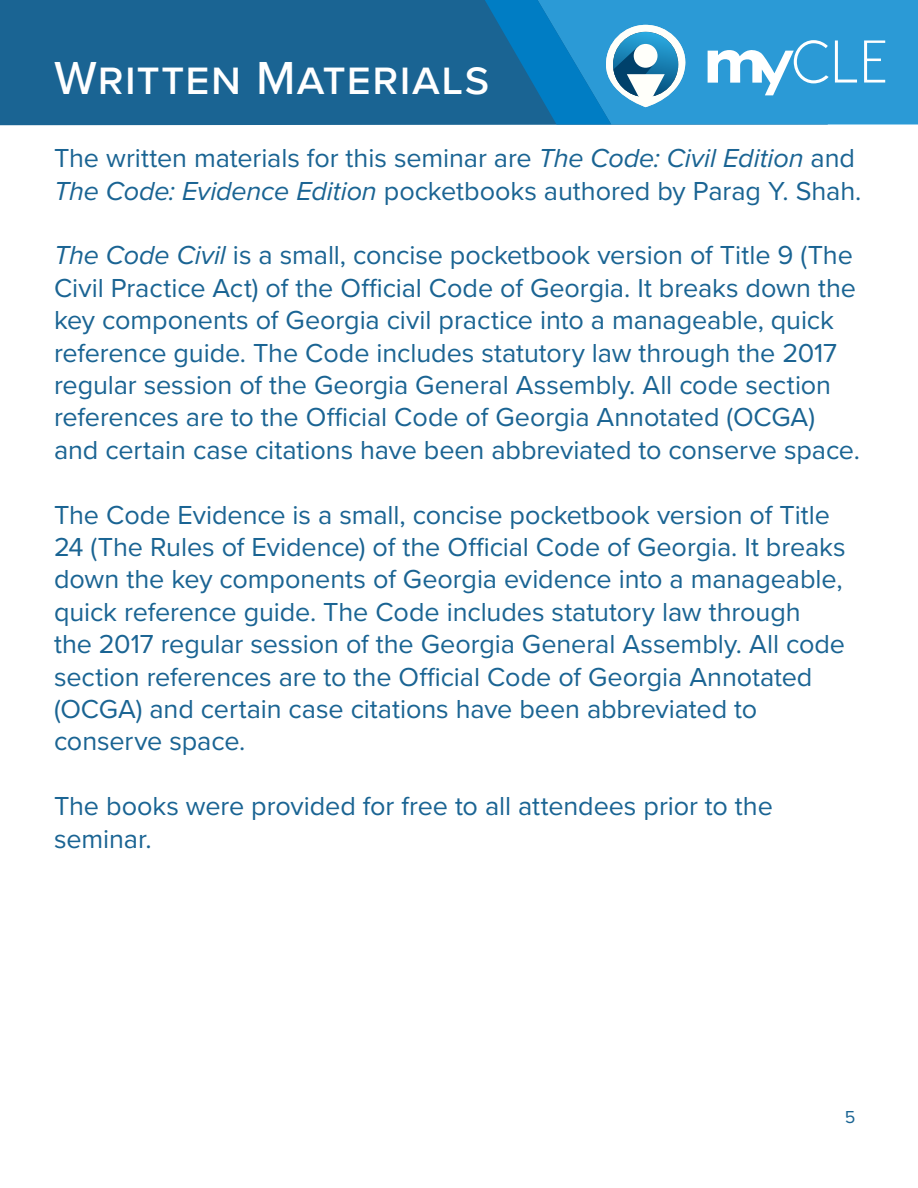
<style>
.page{position:relative;width:918px;height:1188px;background:#fff}
.page>*{position:absolute;margin:0;border:0;box-sizing:border-box;transform-origin:0 0}
.t1{font:500 48px "Proxima Nova";letter-spacing:.02em;color:#fff}
.Text{font:27px/32.4px "Proxima Nova";letter-spacing:-.005em;color:#1a6493}
.t2{font:18px "Proxima Nova";color:#1a6493}
.s1{font-style:italic}
</style>
<div class="page">
<div style="left:0;top:0;width:828px;height:126px;background:#1a6493"></div>
<div style="left:687px;top:0;width:231px;height:124px;background:#2b9ad6"></div>
<svg style="left:835px;top:40px;width:22px;height:43px"></svg>
<svg style="left:864px;top:40px;width:21px;height:43px"></svg>
<svg style="left:708px;top:40px;width:121px;height:55px"></svg>
<svg style="left:485px;top:0;width:202px;height:124px;background:#308fc4"></svg>
<p class="t1" style="left:54px;top:42px;width:437px">Written Materials</p>
<p class="Text" style="left:54px;top:141px;width:809px">The written materials for this seminar are <span class="s1">The Code: Civil Edition</span> and<br><span class="s1">The Code: Evidence Edition</span> pocketbooks authored by Parag Y. Shah.</p>
<p class="Text" style="left:54px;top:238px;width:807px"><span class="s1">The Code Civil</span> is a small, concise pocketbook version of Title 9 (The Civil Practice Act) of the Official Code of Georgia. It breaks down the key components of Georgia civil practice into a manageable, quick reference guide. The Code includes statutory law through the 2017 regular session of the Georgia General Assembly. All code section references are to the Official Code of Georgia Annotated (OCGA) and certain case citations have been abbreviated to conserve space.</p>
<p class="Text" style="left:54px;top:497px;width:793px">The Code Evidence is a small, concise pocketbook version of Title 24 (The Rules of Evidence) of the Official Code of Georgia. It breaks down the key components of Georgia evidence into a manageable, quick reference guide. The Code includes statutory law through<br>the 2017 regular session of the Georgia General Assembly. All code section references are to the Official Code of Georgia Annotated (OCGA) and certain case citations have been abbreviated to conserve space.</p>
<p class="Text" style="left:54px;top:789px;width:720px">The books were provided for free to all attendees prior to the seminar.</p>
<p class="t2" style="left:845px;top:1103px;width:12px">5</p>
</div>
